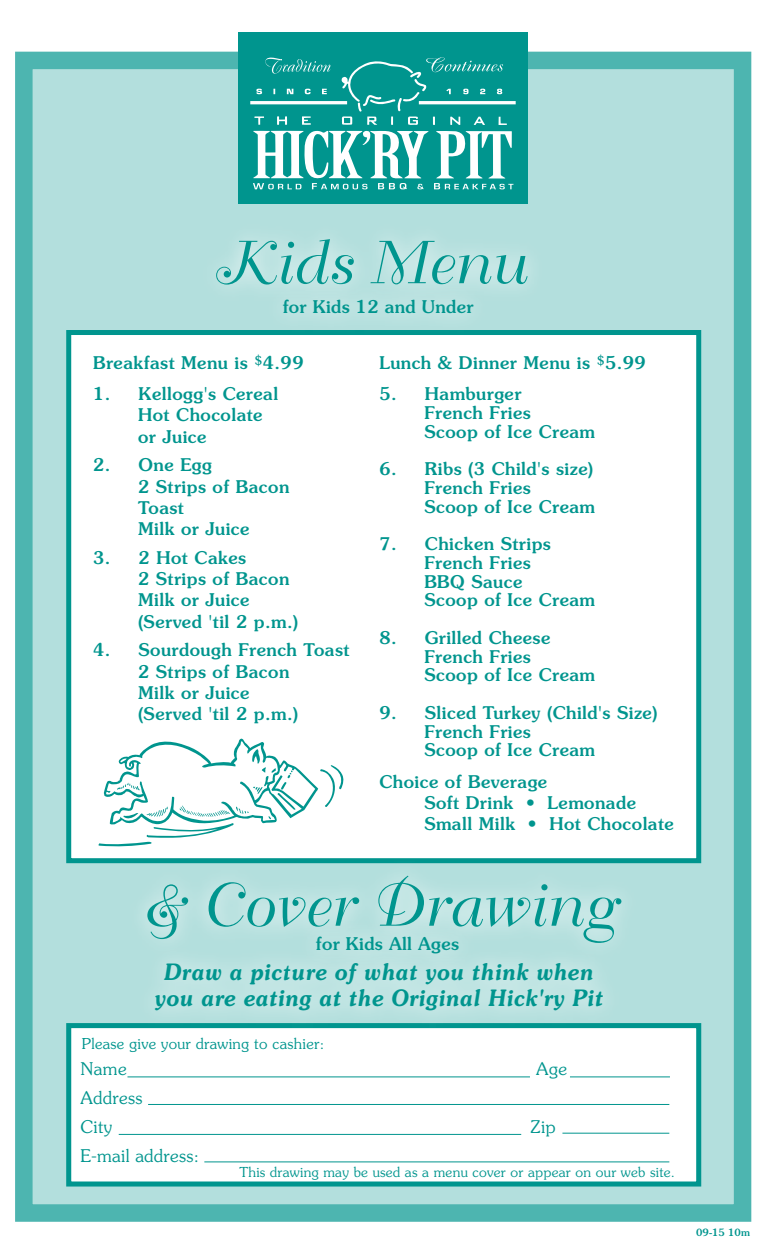
<style>
.page{position:relative;width:765px;height:1260px;background:#fff}
.page>*{position:absolute;margin:0;border:0;box-sizing:border-box;transform-origin:0 0}
.t1{font:italic 600 22.5px/26.2px "Souvenir";letter-spacing:.02em;color:#00958e;text-align:center;scale:.9 1}
.t2{font:500 17.5px/21.2px "Souvenir";letter-spacing:.03em;color:#00958e}
.t3{font:300 17.5px/28.8px "Souvenir";letter-spacing:.02em;color:#00958e}
.t4{font:300 15px "Souvenir";letter-spacing:.02em;color:#00958e}
.t5{font:300 13.75px "Souvenir";letter-spacing:.02em;color:#00958e}
.t6{font:500 10px "Souvenir";color:#00958e}
</style>
<div class="page">
<div style="left:24px;top:60px;width:719px;height:1153px;background:#b3dfdd"></div>
<div style="left:15px;top:52px;width:736px;height:1170px;border:17px solid #4db5b0"></div>
<div style="left:69px;top:1026px;width:630px;height:158px;background:#fff"></div>
<div style="left:66px;top:1023px;width:635px;height:164px;border:5px solid #00958e"></div>
<div style="left:69px;top:333px;width:630px;height:528px;background:#fff"></div>
<div style="left:66px;top:330px;width:635px;height:533px;border:5px solid #00958e"></div>
<hr style="left:204px;top:1162px;width:465px;height:1px;background:#00958e">
<hr style="left:127px;top:1077px;width:403px;height:1px;background:#00958e">
<hr style="left:119px;top:1134px;width:402px;height:1px;background:#00958e">
<hr style="left:570px;top:1077px;width:100px;height:1px;background:#00958e">
<hr style="left:562px;top:1133px;width:107px;height:1px;background:#00958e">
<img style="left:127px;top:970px;width:503px;height:59px">
<svg style="left:216px;top:239px;width:138px;height:46px"></svg>
<svg style="left:379px;top:241px;width:149px;height:43px"></svg>
<img style="left:120px;top:857px;width:529px;height:113px">
<svg style="left:147px;top:884px;width:41px;height:55px"></svg>
<svg style="left:209px;top:882px;width:150px;height:45px"></svg>
<svg style="left:378px;top:876px;width:243px;height:67px"></svg>
<img style="left:256px;top:270px;width:245px;height:66px">
<img style="left:289px;top:908px;width:198px;height:73px">
<svg style="left:98px;top:738px;width:246px;height:109px"></svg>
<hr style="left:148px;top:1104px;width:521px;height:1px;background:#00958e">
<div style="left:239px;top:32px;width:289px;height:172px;background:#00958e"></div>
<svg style="left:253px;top:57px;width:260px;height:132px"></svg>
<hr style="left:250px;top:101px;width:97px;height:3px;background:#fff">
<hr style="left:419px;top:101px;width:97px;height:3px;background:#fff">
<p class="t2" style="left:283px;top:295px;width:192px">for Kids 12 and Under</p>
<p class="t2" style="left:93px;top:352px;width:212px">Breakfast Menu is <sup>$</sup>4.99</p>
<p class="t2" style="left:138px;top:383px;width:142px;text-indent:-45px">1. Kellogg's Cereal<br>Hot Chocolate or Juice</p>
<p class="t2" style="left:138px;top:454px;width:153px;text-indent:-45px">2. One Egg<br>2 Strips of Bacon<br>Toast<br>Milk or Juice</p>
<p class="t2" style="left:138px;top:547px;width:162px;text-indent:-45px">3. 2 Hot Cakes<br>2 Strips of Bacon<br>Milk or Juice (Served 'til 2 p.m.)</p>
<p class="t2" style="left:138px;top:639px;width:213px;text-indent:-45px">4. Sourdough French Toast<br>2 Strips of Bacon<br>Milk or Juice<br>(Served 'til 2 p.m.)</p>
<p class="t2" style="left:379px;top:352px;width:268px">Lunch &amp; Dinner Menu is <sup>$</sup>5.99</p>
<p class="t2" style="left:424px;top:384px;width:172px;line-height:18.8px;text-indent:-45px">5. Hamburger<br>French Fries<br>Scoop of Ice Cream</p>
<p class="t2" style="left:424px;top:459px;width:172px;line-height:18.8px;text-indent:-45px">6. Ribs (3 Child's size)<br>French Fries<br>Scoop of Ice Cream</p>
<p class="t2" style="left:424px;top:534px;width:172px;line-height:18.8px;text-indent:-45px">7. Chicken Strips<br>French Fries<br>BBQ Sauce<br>Scoop of Ice Cream</p>
<p class="t2" style="left:424px;top:628px;width:172px;line-height:18.8px;text-indent:-45px">8. Grilled Cheese<br>French Fries<br>Scoop of Ice Cream</p>
<p class="t2" style="left:424px;top:703px;width:235px;line-height:18.8px;text-indent:-45px">9. Sliced Turkey (Child's Size)<br>French Fries<br>Scoop of Ice Cream</p>
<p class="t2" style="left:424px;top:770px;width:251px;text-indent:-45px">Choice of Beverage<br>Soft Drink • Lemonade<br>Small Milk • Hot Chocolate</p>
<p class="t2" style="left:316px;top:933px;width:145px">for Kids All Ages</p>
<p class="t1" style="left:154px;top:959px;width:500px">Draw a picture of what you think when you are eating at the Original Hick'ry Pit</p>
<p class="t4" style="left:82px;top:1035px;width:244px">Please give your drawing to cashier:</p>
<p class="t3" style="left:81px;top:1054px;width:48px">Name</p>
<p class="t3" style="left:536px;top:1054px;width:33px">Age</p>
<p class="t3" style="left:81px;top:1083px;width:63px">Address<br>City</p>
<p class="t3" style="left:531px;top:1112px;width:27px">Zip</p>
<p class="t3" style="left:81px;top:1140px;width:120px">E-mail address:</p>
<p class="t5" style="left:239px;top:1164px;width:437px">This drawing may be used as a menu cover or appear on our web site.</p>
<p class="t6" style="left:696px;top:1227px;width:55px">09-15 10m</p>
</div>
